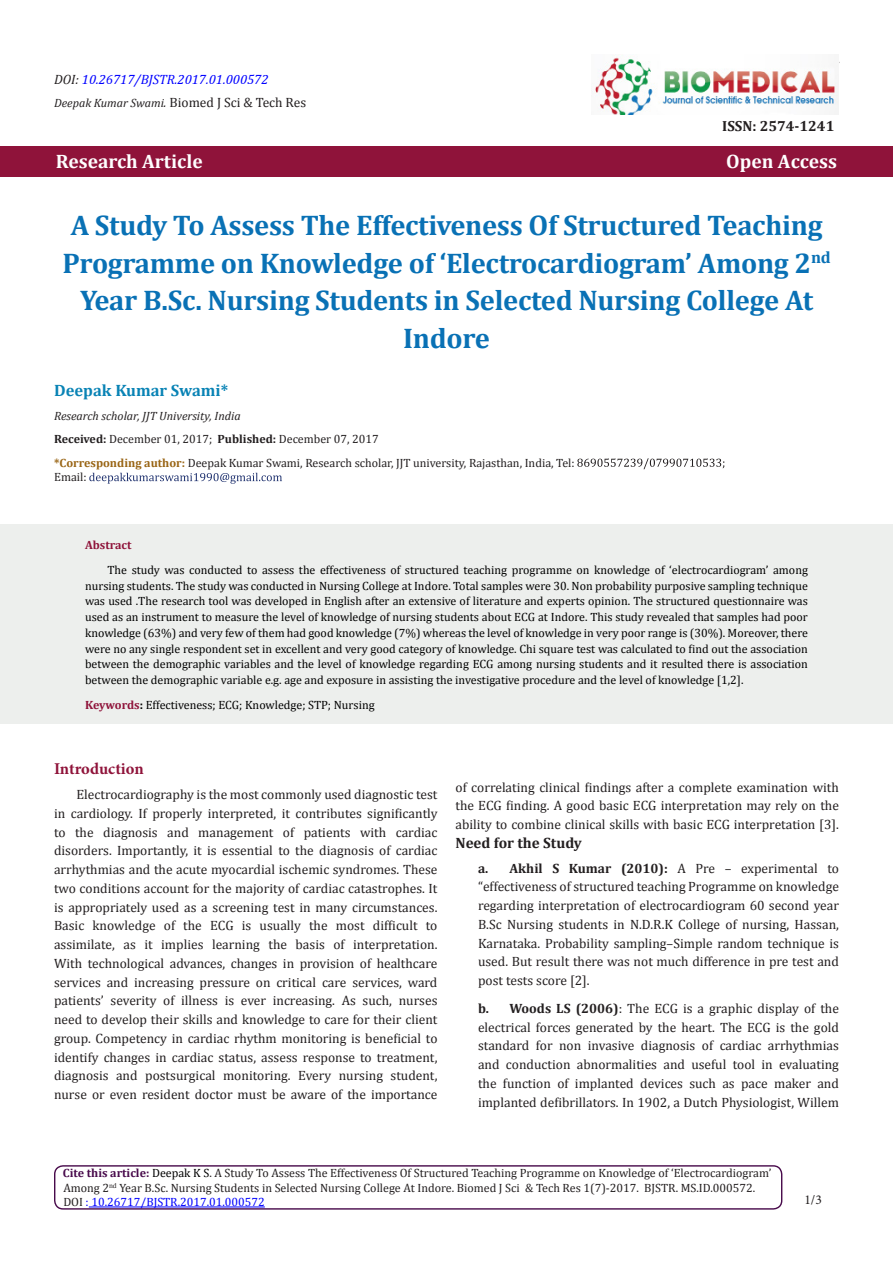
<style>
.page{position:relative;width:893px;height:1263px;background:#fff}
.page>*{position:absolute;margin:0;border:0;box-sizing:border-box;transform-origin:0 0}
.t1{font:700 28.5px/37.5px "Cambria";letter-spacing:-.01em;color:#0971b5;text-align:center}
.t2{font:700 19.5px "Cambria";color:#fff}
.t3{font:700 16.5px "Cambria";color:#0983b5}
.t4{font:700 16.5px "Minion Pro";letter-spacing:-.005em;color:#8f133a}
.t5{font:700 15px "Cambria";color:#231f20}
.t6{font:700 14.7px "Cambria";color:#231f20}
.t7{font:13.5px/18.8px "Cambria";color:#231f20;text-align:justify}
.t8{font:italic 13.5px "Cambria";color:#00f}
.t9{font:13.5px "Minion Pro";color:#231f20}
.t10{font:12px/15.8px "Cambria";color:#000;text-align:justify}
.t11{font:12px "Cambria";color:#231f20}
.t12{font:italic 12px "Cambria";color:#231f20}
.t13{font:12px "Cambria";color:#00f}
.t14{font:700 12px "Cambria";color:#8f133a}
.s1{color:#231f20}
.s2{font-style:italic;font-size:12px}
.s3{font-style:italic}
.s4{font-weight:700}
.s5{font-weight:700;color:#996515}
.s6{font-weight:700;color:#8f133a}
.s7{font-weight:700;color:#480a4b}
.s8{color:#000}
</style>
<div class="page">
<div style="left:0;top:146px;width:893px;height:31px;background:#8f133a"></div>
<svg style="left:577px;top:458px;width:147px;height:11px"></svg>
<svg style="left:89px;top:473px;width:193px;height:11px"></svg>
<img style="left:594px;top:54px;width:244px;height:60px">
<hr style="left:89px;top:1206px;width:176px;height:1px;background:#00f">
<div style="left:54px;top:1165px;width:728px;height:44px;border:1px solid #480a4b;border-radius:8px"></div>
<div style="left:0;top:524px;width:893px;height:200px;background:#edefed"></div>
<p class="t8" style="left:54px;top:70px;width:216px"><span class="s1">DOI:</span> 10.26717/BJSTR.2017.01.000572</p>
<p class="t7" style="left:54px;top:93px;width:254px"><span class="s2">Deepak Kumar Swami</span><span class="s3">.</span> Biomed J Sci &amp; Tech Res</p>
<p class="t6" style="left:722px;top:116px;width:114px">ISSN: 2574-1241</p>
<p class="t2" style="left:56px;top:147px;width:148px">Research Article</p>
<p class="t2" style="left:726px;top:147px;width:112px">Open Access</p>
<p class="t1" style="left:62px;top:206px;width:770px">A Study To Assess The Effectiveness Of Structured Teaching Programme on Knowledge of ‘Electrocardiogram’ Among 2<sup>nd </sup>Year B.Sc. Nursing Students in Selected Nursing College At Indore</p>
<p class="t3" style="left:54px;top:379px;width:176px">Deepak Kumar Swami*</p>
<p class="t12" style="left:54px;top:407px;width:188px">Research scholar, JJT University, India</p>
<p class="t11" style="left:54px;top:432px;width:326px"><span class="s4">Received:</span> December 01, 2017; <span class="s4">Published:</span> December 07, 2017</p>
<p class="t11" style="left:54px;top:456px;width:522px"><span class="s5">*Corresponding author:</span> Deepak Kumar Swami, Research scholar, JJT university, Rajasthan, India, Tel:</p>
<p class="t11" style="left:54px;top:470px;width:34px">Email:</p>
<p class="t14" style="left:85px;top:537px;width:48px">Abstract</p>
<p class="t10" style="left:85px;top:562px;width:724px;text-indent:22px">The study was conducted to assess the effectiveness of structured teaching programme on knowledge of ‘electrocardiogram’ among nursing students. The study was conducted in Nursing College at Indore. Total samples were 30. Non probability purposive sampling technique was used .The research tool was developed in English after an extensive of literature and experts opinion. The structured questionnaire was used as an instrument to measure the level of knowledge of nursing students about ECG at Indore. This study revealed that samples had poor knowledge (63%) and very few of them had good knowledge (7%) whereas the level of knowledge in very poor range is (30%). Moreover, there were no any single respondent set in excellent and very good category of knowledge. Chi square test was calculated to find out the association between the demographic variables and the level of knowledge regarding ECG among nursing students and it resulted there is association between the demographic variable e.g. age and exposure in assisting the investigative procedure and the level of knowledge [1,2].</p>
<p class="t10" style="left:85px;top:697px;width:291px"><span class="s6">Keywords</span><span class="s4">:</span> Effectiveness; ECG; Knowledge; STP; Nursing</p>
<p class="t4" style="left:54px;top:757px;width:91px">Introduction</p>
<p class="t7" style="left:54px;top:785px;width:385px;text-indent:22px">Electrocardiography is the most commonly used diagnostic test in cardiology. If properly interpreted, it contributes significantly to the diagnosis and management of patients with cardiac disorders. Importantly, it is essential to the diagnosis of cardiac arrhythmias and the acute myocardial ischemic syndromes. These two conditions account for the majority of cardiac catastrophes. It is appropriately used as a screening test in many circumstances.<br>Basic knowledge of the ECG is usually the most difficult to assimilate, as it implies learning the basis of interpretation.<br>With technological advances, changes in provision of healthcare services and increasing pressure on critical care services, ward patients’ severity of illness is ever increasing. As such, nurses need to develop their skills and knowledge to care for their client group. Competency in cardiac rhythm monitoring is beneficial to identify changes in cardiac status, assess response to treatment, diagnosis and postsurgical monitoring. Every nursing student, nurse or even resident doctor must be aware of the importance</p>
<p class="t7" style="left:455px;top:777px;width:385px">of correlating clinical findings after a complete examination with the ECG finding. A good basic ECG interpretation may rely on the ability to combine clinical skills with basic ECG interpretation [3].</p>
<p class="t5" style="left:455px;top:832px;width:128px">Need for the Study</p>
<p class="t7" style="left:478px;top:858px;width:362px"><span class="s4">a. Akhil S Kumar (2010):</span> A Pre – experimental to “effectiveness of structured teaching Programme on knowledge regarding interpretation of electrocardiogram 60 second year B.Sc Nursing students in N.D.R.K College of nursing, Hassan, Karnataka. Probability sampling–Simple random technique is used. But result there was not much difference in pre test and post tests score [2].</p>
<p class="t7" style="left:478px;top:999px;width:362px"><span class="s4">b. Woods LS (2006)</span>: The ECG is a graphic display of the electrical forces generated by the heart. The ECG is the gold standard for non invasive diagnosis of cardiac arrhythmias and conduction abnormalities and useful tool in evaluating the function of implanted devices such as pace maker and implanted defibrillators. In 1902, a Dutch Physiologist, Willem</p>
<p class="t11" style="left:63px;top:1166px;width:710px"><span class="s7">Cite this article:</span> <span class="s8">Deepak K S</span>. A Study To Assess The Effectiveness Of Structured Teaching Programme on Knowledge of ‘Electrocardiogram’</p>
<p class="t11" style="left:63px;top:1181px;width:693px">Among 2<sup>nd</sup> Year B.Sc. Nursing Students in Selected Nursing College At Indore. Biomed J Sci &amp; Tech Res 1(7)-2017. BJSTR. MS.ID.000572.</p>
<p class="t13" style="left:63px;top:1195px;width:203px"><span class="s1">DOI</span> : 10.26717/BJSTR.2017.01.000572</p>
<p class="t9" style="left:804px;top:1191px;width:19px">1/3</p>
</div>
